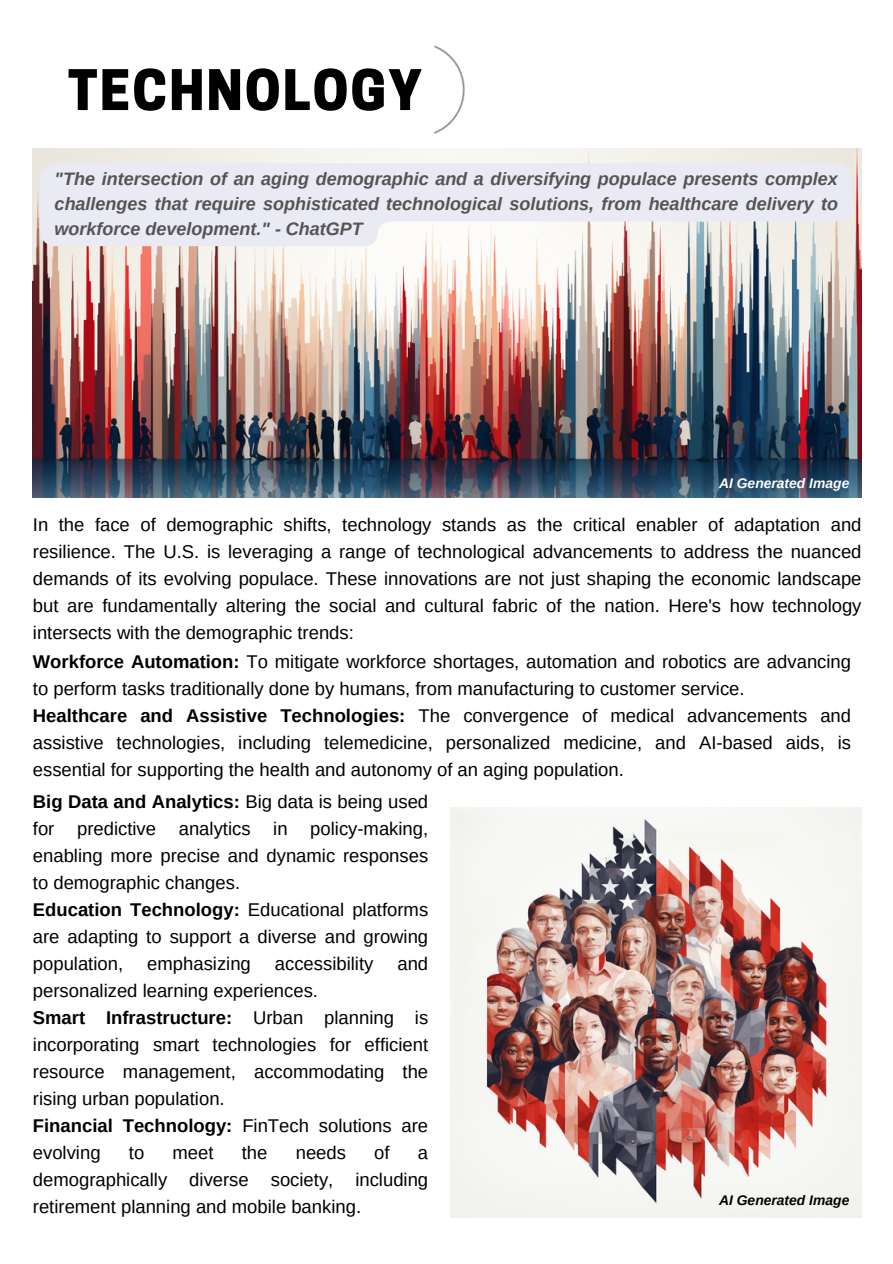
<style>
.page{position:relative;width:893px;height:1264px;background:#fff}
.page>*{position:absolute;margin:0;border:0;box-sizing:border-box;transform-origin:0 0}
.t1{font:800 52.5px "Cooper Hewitt";letter-spacing:.04em;color:#000}
.t2{font:18.45px/27px "Arimo";color:#000;text-align:justify}
.t3{font:italic 700 18px/24.8px "Arimo";color:#545454;text-align:justify}
.t4{font:italic 700 13.8px "Arimo";color:#fff}
.t5{font:italic 700 13.8px "Arimo";color:#000}
.s1{font-weight:700}
</style>
<div class="page">
<img style="left:434px;top:45px;width:30px;height:88px">
<img style="left:451px;top:807px;width:410px;height:410px">
<img style="left:33px;top:149px;width:828px;height:348px">
<svg style="left:40px;top:163px;width:812px;height:83px;fill:#eaeaf4"></svg>
<p class="t1" style="left:68px;top:71px;width:355px">TECHNOLOGY</p>
<p class="t3" style="left:55px;top:166px;width:784px">"The intersection of an aging demographic and a diversifying populace presents complex challenges that require sophisticated technological solutions, from healthcare delivery to workforce development." - ChatGPT</p>
<p class="t4" style="left:719px;top:476px;width:132px">AI Generated Image</p>
<p class="t2" style="left:33px;top:510px;width:830px">In the face of demographic shifts, technology stands as the critical enabler of adaptation and resilience. The U.S. is leveraging a range of technological advancements to address the nuanced demands of its evolving populace. These innovations are not just shaping the economic landscape but are fundamentally altering the social and cultural fabric of the nation. Here's how technology intersects with the demographic trends:</p>
<p class="t2" style="left:33px;top:648px;width:819px"><span class="s1">Workforce Automation:</span> To mitigate workforce shortages, automation and robotics are advancing to perform tasks traditionally done by humans, from manufacturing to customer service.</p>
<p class="t2" style="left:33px;top:702px;width:819px"><span class="s1">Healthcare and Assistive Technologies:</span> The convergence of medical advancements and assistive technologies, including telemedicine, personalized medicine, and AI-based aids, is essential for supporting the health and autonomy of an aging population.</p>
<p class="t2" style="left:33px;top:788px;width:397px"><span class="s1">Big Data and Analytics:</span> Big data is being used for predictive analytics in policy-making, enabling more precise and dynamic responses to demographic changes.</p>
<p class="t2" style="left:33px;top:896px;width:397px"><span class="s1">Education Technology:</span> Educational platforms are adapting to support a diverse and growing population,</p>
<p class="t2" style="left:147px;top:950px;width:105px">emphasizing</p>
<p class="t2" style="left:275px;top:950px;width:100px">accessibility</p>
<p class="t2" style="left:397px;top:950px;width:32px">and</p>
<p class="t2" style="left:33px;top:977px;width:286px">personalized learning experiences.</p>
<p class="t2" style="left:33px;top:1004px;width:397px"><span class="s1">Smart Infrastructure:</span> Urban planning is incorporating smart technologies for efficient resource management, accommodating the rising urban population.</p>
<p class="t2" style="left:33px;top:1112px;width:397px"><span class="s1">Financial Technology:</span> FinTech solutions are evolving</p>
<p class="t2" style="left:129px;top:1139px;width:17px">to</p>
<p class="t2" style="left:172px;top:1139px;width:42px">meet</p>
<p class="t2" style="left:242px;top:1139px;width:27px">the</p>
<p class="t2" style="left:296px;top:1139px;width:52px">needs</p>
<p class="t2" style="left:374px;top:1139px;width:17px">of</p>
<p class="t2" style="left:33px;top:1139px;width:397px;text-indent:385px">a demographically diverse society, including retirement planning and mobile banking.</p>
<p class="t5" style="left:719px;top:1192px;width:132px">AI Generated Image</p>
</div>
